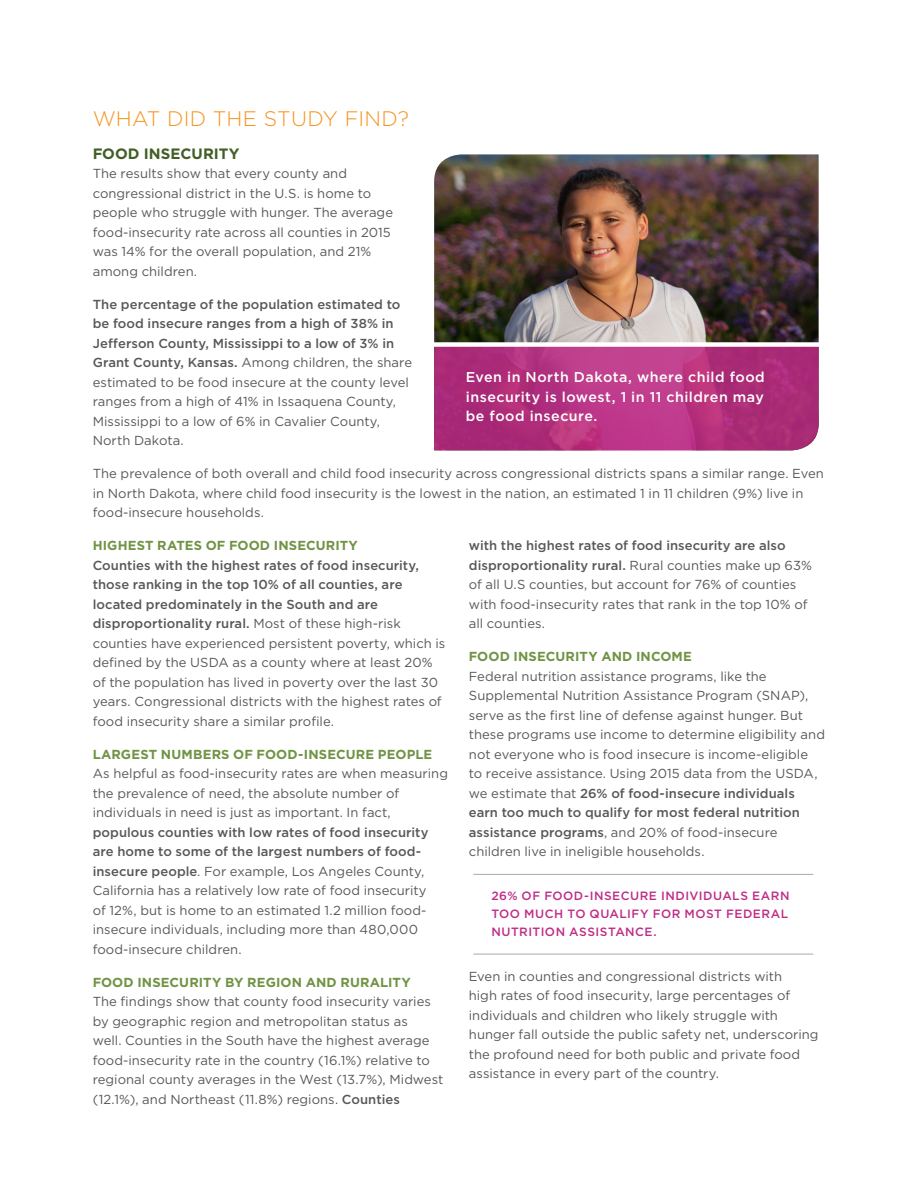
<style>
.page{position:relative;width:918px;height:1188px;background:#fff}
.page>*{position:absolute;margin:0;border:0;box-sizing:border-box;transform-origin:0 0}
.Body{font:300 21px "Gotham";letter-spacing:.01em;color:#f7931d}
.Body-2{font:700 15px "Gotham";letter-spacing:.005em;color:#415f25}
.t1{font:500 14.25px/19.5px "Gotham";letter-spacing:.035em;color:#fff;text-align:justify}
.Body-3{font:13.05px/19.5px "Gotham";color:#57585a}
.Body-4{font:700 13.05px "Gotham";letter-spacing:.01em;color:#709344}
.New_Body{font:500 12px/18px "Gotham";letter-spacing:.04em;color:#bf2c86;text-align:justify}
.s1{font-weight:500}
</style>
<div class="page">
<img style="left:434px;top:154px;width:385px;height:188px">
<svg style="left:434px;top:347px;width:385px;height:103px;background:#b3327f"></svg>
<hr style="left:473px;top:874px;width:340px;height:1px;background:#a8a9ad">
<hr style="left:473px;top:954px;width:340px;height:1px;background:#a8a9ad">
<p class="Body" style="left:93px;top:105px;width:318px">WHAT DID THE STUDY FIND?</p>
<p class="Body-2" style="left:93px;top:144px;width:148px">FOOD INSECURITY</p>
<p class="Body-3" style="left:93px;top:164px;width:302px">The results show that every county and congressional district in the U.S. is home to people who struggle with hunger. The average food-insecurity rate across all counties in 2015 was 14% for the overall population, and 21% among children.</p>
<p class="Body-3" style="left:93px;top:294px;width:321px"><span class="s1">The percentage of the population estimated to be food insecure ranges from a high of 38% in Jefferson County, Mississippi to a low of 3% in Grant County, Kansas.</span> Among children, the share estimated to be food insecure at the county level ranges from a high of 41% in Issaquena County, Mississippi to a low of 6% in Cavalier County, North Dakota.</p>
<p class="Body-3" style="left:93px;top:464px;width:733px">The prevalence of both overall and child food insecurity across congressional districts spans a similar range. Even in North Dakota, where child food insecurity is the lowest in the nation, an estimated 1 in 11 children (9%) live in food-insecure households.</p>
<p class="Body-4" style="left:93px;top:537px;width:267px">HIGHEST RATES OF FOOD INSECURITY</p>
<p class="Body-3" style="left:93px;top:555px;width:354px"><span class="s1">Counties with the highest rates of food insecurity, those ranking in the top 10% of all counties, are located predominately in the South and are disproportionality rural.</span> Most of these high-risk counties have experienced persistent poverty, which is defined by the USDA as a county where at least 20% of the population has lived in poverty over the last 30 years. Congressional districts with the highest rates of food insecurity share a similar profile.</p>
<p class="Body-4" style="left:93px;top:746px;width:341px">LARGEST NUMBERS OF FOOD-INSECURE PEOPLE</p>
<p class="Body-3" style="left:93px;top:764px;width:357px">As helpful as food-insecurity rates are when measuring the prevalence of need, the absolute number of individuals in need is just as important. In fact, <span class="s1">populous counties with low rates of food insecurity are home to some of the largest numbers of food&shy;insecure people</span>. For example, Los Angeles County, California has a relatively low rate of food insecurity<br>of 12%, but is home to an estimated 1.2 million food&shy;insecure individuals, including more than 480,000 food-insecure children.</p>
<p class="Body-4" style="left:93px;top:974px;width:320px">FOOD INSECURITY BY REGION AND RURALITY</p>
<p class="Body-3" style="left:93px;top:992px;width:352px">The findings show that county food insecurity varies by geographic region and metropolitan status as<br>well. Counties in the South have the highest average food-insecurity rate in the country (16.1%) relative to regional county averages in the West (13.7%), Midwest (12.1%), and Northeast (11.8%) regions. <span class="s1">Counties</span></p>
<p class="t1" style="left:466px;top:367px;width:300px">Even in North Dakota, where child food insecurity is lowest, 1 in 11 children may be food insecure.</p>
<p class="Body-3" style="left:469px;top:536px;width:344px"><span class="s1">with the highest rates of food insecurity are also disproportionality rural.</span> Rural counties make up 63% of all U.S counties, but account for 76% of counties with food-insecurity rates that rank in the top 10% of all counties.</p>
<p class="Body-4" style="left:469px;top:648px;width:225px">FOOD INSECURITY AND INCOME</p>
<p class="Body-3" style="left:469px;top:666px;width:358px">Federal nutrition assistance programs, like the Supplemental Nutrition Assistance Program (SNAP), serve as the first line of defense against hunger. But these programs use income to determine eligibility and not everyone who is food insecure is income-eligible<br>to receive assistance. Using 2015 data from the USDA, we estimate that <span class="s1">26% of food-insecure individuals earn too much to qualify for most federal nutrition assistance programs</span>, and 20% of food-insecure children live in ineligible households.</p>
<p class="New_Body" style="left:491px;top:886px;width:300px">26% OF FOOD-INSECURE INDIVIDUALS EARN TOO MUCH TO QUALIFY FOR MOST FEDERAL NUTRITION ASSISTANCE.</p>
<p class="Body-3" style="left:469px;top:966px;width:351px">Even in counties and congressional districts with<br>high rates of food insecurity, large percentages of individuals and children who likely struggle with hunger fall outside the public safety net, underscoring the profound need for both public and private food assistance in every part of the country.</p>
</div>
